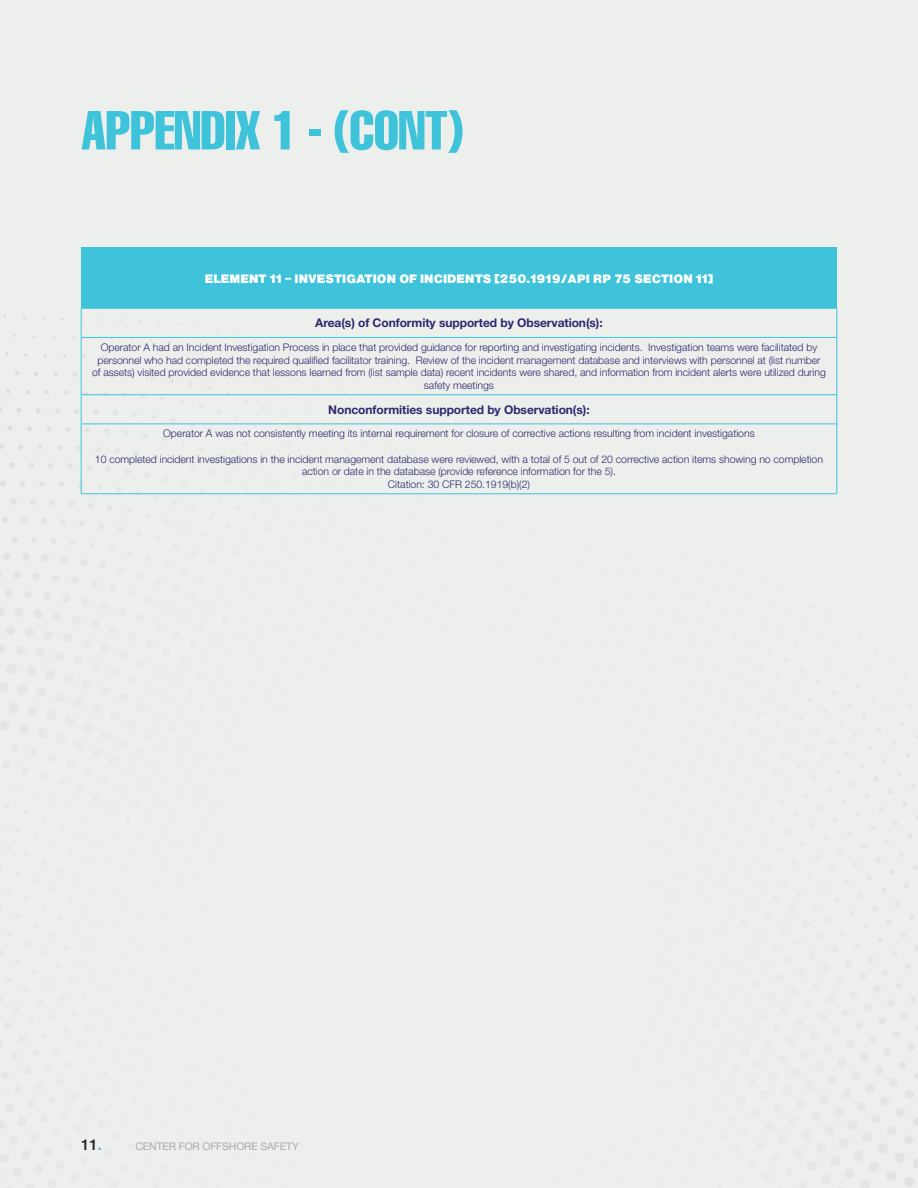
<style>
.page{position:relative;width:918px;height:1188px;background:#edefed}
.page>*{position:absolute;margin:0;border:0;box-sizing:border-box;transform-origin:0 0}
.t1{font:extra-condensed 54px "Helvetica";letter-spacing:-.01em;color:#3ec3db}
.t2{font:700 12px "Helvetica Neue LT Std";letter-spacing:-.005em;color:#2c296d}
.t3{font:900 12px "Helvetica Now Text";letter-spacing:.005em;color:#fff}
.t4{font:300 10.5px/12.6px "Helvetica Neue LT Std";letter-spacing:-.005em;color:#2c296d;text-align:center}
.t5{font:300 10.5px/12.6px "Helvetica Neue LT Std";letter-spacing:-.005em;color:#2b2b6c;text-align:center}
.t6{font:10.5px "Helvetica Neue";letter-spacing:-.01em;color:#a7aaac}
.s1{font-family:"Helvetica Neue LT Std";font-weight:500;font-size:15px;color:#231f20}
.s2{font-family:"Helvetica Neue LT Std";font-weight:700;font-size:15px;color:#3ec3db}
</style>
<div class="page">
<div style="left:81px;top:247px;width:756px;height:61px;background:#3ec3db"></div>
<hr style="left:81px;top:308px;width:756px;height:1px;background:#3ec3db">
<svg style="left:837px;top:308px;width:1px;height:29px"></svg>
<hr style="left:81px;top:337px;width:756px;height:1px;background:#3ec3db">
<hr style="left:837px;top:338px;width:1px;height:57px;background:#3ec3db">
<hr style="left:81px;top:394px;width:756px;height:1px;background:#3ec3db">
<svg style="left:837px;top:395px;width:1px;height:29px"></svg>
<hr style="left:81px;top:424px;width:756px;height:1px;background:#3ec3db">
<hr style="left:837px;top:424px;width:1px;height:70px;background:#3ec3db">
<hr style="left:81px;top:494px;width:756px;height:1px;background:#3ec3db">
<svg style="left:81px;top:308px;width:1px;height:29px"></svg>
<hr style="left:81px;top:338px;width:1px;height:57px;background:#3ec3db">
<svg style="left:81px;top:395px;width:1px;height:29px"></svg>
<hr style="left:81px;top:424px;width:1px;height:70px;background:#3ec3db">
<h1 class="t1" style="left:81px;top:94px;width:384px">APPENDIX 1 - (CONT)</h1>
<p class="t3" style="left:205px;top:270px;width:510px">ELEMENT 11 – INVESTIGATION OF INCIDENTS [250.1919/API RP 75 SECTION 11]</p>
<p class="t2" style="left:315px;top:315px;width:289px">Area(s) of Conformity supported by Observation(s):</p>
<p class="t4" style="left:92px;top:341px;width:735px">Operator A had an Incident Investigation Process in place that provided guidance for reporting and investigating incidents. Investigation teams were facilitated by personnel who had completed the required qualified facilitator training. Review of the incident management database and interviews with personnel at (list number of assets) visited provided evidence that lessons learned from (list sample data) recent incidents were shared, and information from incident alerts were utilized during safety meetings</p>
<p class="t2" style="left:328px;top:402px;width:263px">Nonconformities supported by Observation(s):</p>
<p class="t5" style="left:163px;top:427px;width:593px">Operator A was not consistently meeting its internal requirement for closure of corrective actions resulting from incident investigations</p>
<p class="t5" style="left:95px;top:452px;width:730px">10 completed incident investigations in the incident management database were reviewed, with a total of 5 out of 20 corrective action items showing no completion action or date in the database (provide reference information for the 5).<br>Citation: 30 CFR 250.1919(b)(2)</p>
<p class="t6" style="left:81px;top:1139px;width:219px"><span class="s1">11</span><span class="s2">.</span> CENTER FOR OFFSHORE SAFETY</p>
</div>
